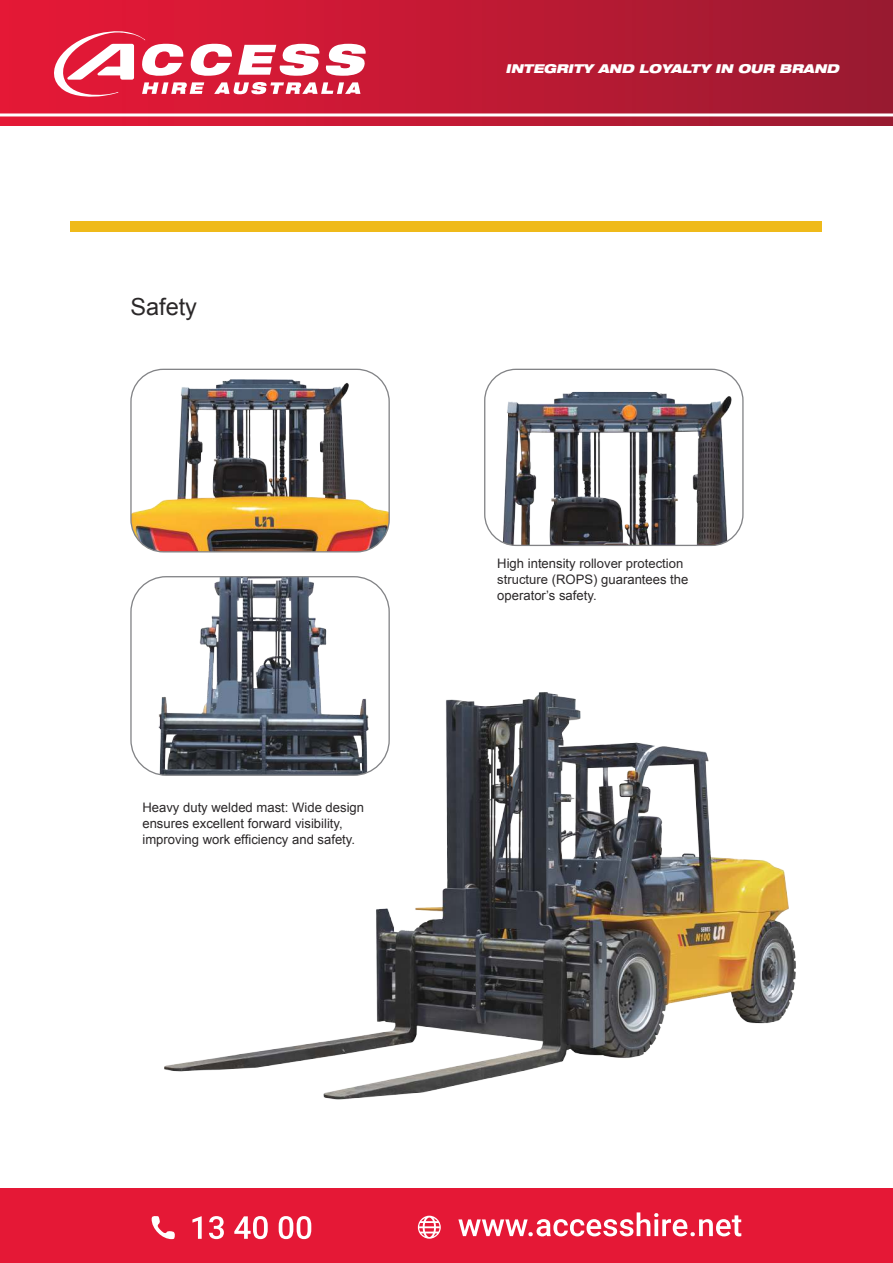
<style>
.page{position:relative;width:893px;height:1263px;background:#fff}
.page>*{position:absolute;margin:0;border:0;box-sizing:border-box;transform-origin:0 0}
.t1{font:23.55px "Arial";color:#2b2829}
.t2{font:13.05px/15.8px "Arial";color:#2b2829}
.t3{font:italic 900 expanded 12.3px "Helvetica Neue LT Pro";color:#fff}
.s1{font-style:inherit}
</style>
<div class="page">
<div style="left:0;top:0;width:893px;height:125px;background:linear-gradient(to right,#eb1c3a,#9b1c32)"></div>
<svg style="left:54px;top:31px;width:312px;height:66px"></svg>
<div style="left:0;top:1188px;width:893px;height:75px;background:#e51836"></div>
<svg style="left:192px;top:1216px;width:119px;height:23px"></svg>
<svg style="left:151px;top:1216px;width:24px;height:23px"></svg>
<svg style="left:458px;top:1212px;width:283px;height:24px"></svg>
<svg style="left:418px;top:1216px;width:23px;height:23px"></svg>
<hr style="left:0;top:113px;width:893px;height:3px;background:#fff">
<img style="left:131px;top:379px;width:258px;height:173px">
<div style="left:130px;top:369px;width:260px;height:183px;border:1px solid #828386;border-radius:32px"></div>
<img style="left:485px;top:392px;width:257px;height:153px">
<div style="left:484px;top:369px;width:260px;height:177px;border:1px solid #828386;border-radius:31px"></div>
<img style="left:132px;top:578px;width:256px;height:196px">
<img style="left:165px;top:677px;width:631px;height:423px">
<div style="left:71px;top:221px;width:751px;height:11px;background:#efba1a"></div>
<p class="t1" style="left:130px;top:291px;width:68px">Safety</p>
<p class="t2" style="left:142px;top:800px;width:223px">Heavy duty welded mast: Wide design ensures excellent forward visibility, improv<span class="s1">ing</span> work efficiency and safety.</p>
<p class="t3" style="left:506px;top:60px;width:335px">INTEGRITY AND LOYALTY IN OUR BRAND</p>
<p class="t2" style="left:497px;top:556px;width:193px">High intensity <span class="s1">rollover protection structure (ROPS)</span> guarantees the operator’s safety.</p>
</div>
